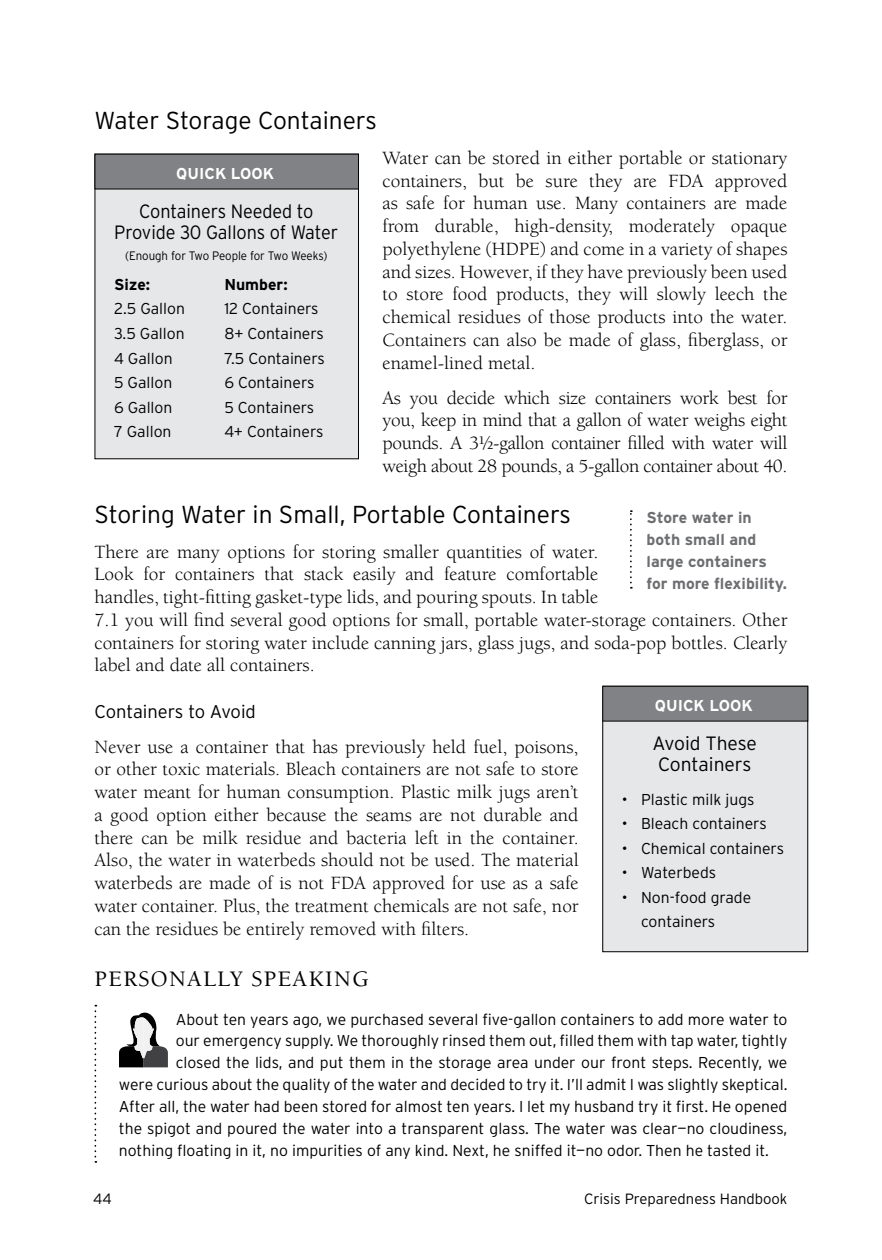
<style>
.page{position:relative;width:882px;height:1260px;background:#fff}
.page>*{position:absolute;margin:0;border:0;box-sizing:border-box;transform-origin:0 0}
.t1{font:300 24.5px "Interstate";color:#000}
.t2{font:500 22.75px "Berkeley";letter-spacing:.06em;color:#000}
.t3{font:19.25px/22.8px "Berkeley";color:#000;text-align:justify}
.t4{font:300 19.25px/21px "Interstate";letter-spacing:-.005em;color:#000;text-align:center;scale:.94 1}
.t5{font:300 19.25px/21px "Interstate";letter-spacing:-.005em;color:#000}
.t6{font:300 18.38px "Interstate";color:#000}
.t7{font:300 15.75px/24.5px "Interstate";color:#000}
.t8{font:700 15.75px/21.9px "Interstate";color:#6d6e71}
.t9{font:700 15.75px "Interstate";color:#fff}
.t10{font:700 15.75px "Interstate";color:#000}
.t11{font:300 14.88px "Interstate";color:#000}
.t12{font:300 12.25px "Interstate";letter-spacing:-.005em;color:#000;scale:.94 1}
</style>
<div class="page">
<svg style="left:94px;top:1005px;width:2px;height:158px"></svg>
<svg style="left:119px;top:1012px;width:49px;height:55px"></svg>
<div style="left:95px;top:154px;width:264px;height:305px;background:#e6e7e8"></div>
<div style="left:95px;top:154px;width:264px;height:35px;background:#808285"></div>
<div style="left:94px;top:154px;width:265px;height:35px;border:1px solid #000"></div>
<svg style="left:630px;top:510px;width:2px;height:79px"></svg>
<div style="left:603px;top:686px;width:205px;height:266px;background:#e6e7e8"></div>
<div style="left:602px;top:686px;width:206px;height:266px;border:1px solid #000"></div>
<div style="left:603px;top:686px;width:205px;height:35px;background:#808285"></div>
<div style="left:602px;top:686px;width:206px;height:36px;border:1px solid #000"></div>
<p class="t1" style="left:94px;top:106px;width:284px">Water Storage Containers</p>
<p class="t3" style="left:383px;top:147px;width:406px">Water can be stored in either portable or stationary containers, but be sure they are FDA approved as safe for human use. Many containers are made from durable, high-density, moderately opaque polyethylene (HDPE) and come in a variety of shapes and sizes. However, if they have previously been used to store food products, they will slowly leech the chemical residues of those products into the water.<br>Containers can also be made of glass, fiberglass, or enamel-lined metal.</p>
<p class="t3" style="left:383px;top:387px;width:407px">As you decide which size containers work best for you, keep in mind that a gallon of water weighs eight pounds. A 3½-gallon container filled with water will weigh about 28 pounds, a 5-gallon container about 40.</p>
<p class="t1" style="left:94px;top:500px;width:478px">Storing Water in Small, Portable Containers</p>
<p class="t3" style="left:94px;top:541px;width:695px;text-align:left">There are many options for storing smaller quantities of water.<br>Look for containers that stack easily and feature comfortable<br>handles, tight-fitting gasket-type lids, and pouring spouts. In table<br>7.1 you will find several good options for small, portable water-storage containers. Other containers for storing water include canning jars, glass jugs, and soda-pop bottles. Clearly label and date all containers.</p>
<p class="t6" style="left:94px;top:701px;width:163px">Containers to Avoid</p>
<p class="t3" style="left:94px;top:736px;width:486px">Never use a container that has previously held fuel, poisons, or other toxic materials. Bleach containers are not safe to store water meant for human consumption. Plastic milk jugs aren’t a good option either because the seams are not durable and there can be milk residue and bacteria left in the container.<br>Also, the water in waterbeds should not be used. The material waterbeds are made of is not FDA approved for use as a safe water container. Plus, the treatment chemicals are not safe, nor can the residues be entirely removed with filters.</p>
<p class="t2" style="left:94px;top:966px;width:276px">PERSONALLY SPEAKING</p>
<p class="t7" style="left:176px;top:1007px;width:613px">About ten years ago, we purchased several five-gallon containers to add more water to</p>
<p class="t7" style="left:176px;top:1028px;width:613px">our emergency supply. We thoroughly rinsed them out, filled them with tap water, tightly</p>
<p class="t7" style="left:176px;top:1050px;width:613px">closed the lids, and put them in the storage area under our front steps. Recently, we</p>
<p class="t7" style="left:119px;top:1072px;width:670px">were curious about the quality of the water and decided to try it. I’ll admit I was slightly skeptical.</p>
<p class="t7" style="left:119px;top:1094px;width:670px">After all, the water had been stored for almost ten years. I let my husband try it first. He opened</p>
<p class="t7" style="left:119px;top:1116px;width:670px">the spigot and poured the water into a transparent glass. The water was clear—no cloudiness,</p>
<p class="t7" style="left:119px;top:1138px;width:652px">nothing floating in it, no impurities of any kind. Next, he sniffed it—no odor. Then he tasted it.</p>
<p class="t9" style="left:176px;top:164px;width:99px">QUICK LOOK</p>
<p class="t4" style="left:114px;top:201px;width:240px">Containers Needed to<br>Provide 30 Gallons of Water</p>
<p class="t12" style="left:125px;top:249px;width:217px">(Enough for Two People for Two Weeks)</p>
<p class="t10" style="left:114px;top:276px;width:38px">Size:</p>
<p class="t10" style="left:224px;top:276px;width:65px">Number:</p>
<p class="t7" style="left:114px;top:297px;width:72px">2.5 Gallon</p>
<p class="t7" style="left:224px;top:297px;width:96px">12 Containers</p>
<p class="t7" style="left:114px;top:321px;width:72px">3.5 Gallon</p>
<p class="t7" style="left:224px;top:321px;width:101px">8+ Containers</p>
<p class="t7" style="left:114px;top:346px;width:60px">4 Gallon</p>
<p class="t7" style="left:224px;top:346px;width:102px">7.5 Containers</p>
<p class="t7" style="left:114px;top:370px;width:60px">5 Gallon</p>
<p class="t7" style="left:224px;top:370px;width:92px">6 Containers</p>
<p class="t7" style="left:114px;top:395px;width:60px">6 Gallon</p>
<p class="t7" style="left:224px;top:395px;width:91px">5 Containers</p>
<p class="t7" style="left:114px;top:419px;width:59px">7 Gallon</p>
<p class="t7" style="left:224px;top:419px;width:101px">4+ Containers</p>
<p class="t8" style="left:647px;top:506px;width:142px">Store water in both small and large containers for more flexibility.</p>
<p class="t9" style="left:655px;top:697px;width:99px">QUICK LOOK</p>
<p class="t5" style="left:653px;top:733px;width:106px">Avoid These<br>Containers</p>
<p class="t7" style="left:622px;top:787px;width:134px">• Plastic milk jugs</p>
<p class="t7" style="left:622px;top:811px;width:146px">• Bleach containers</p>
<p class="t7" style="left:622px;top:836px;width:164px">• Chemical containers</p>
<p class="t7" style="left:622px;top:860px;width:96px">• Waterbeds</p>
<p class="t7" style="left:641px;top:885px;width:112px;text-indent:-19px">• Non-food grade containers</p>
<p class="t11" style="left:93px;top:1190px;width:20px">44</p>
<p class="t11" style="left:584px;top:1190px;width:205px">Crisis Preparedness Handbook</p>
</div>
